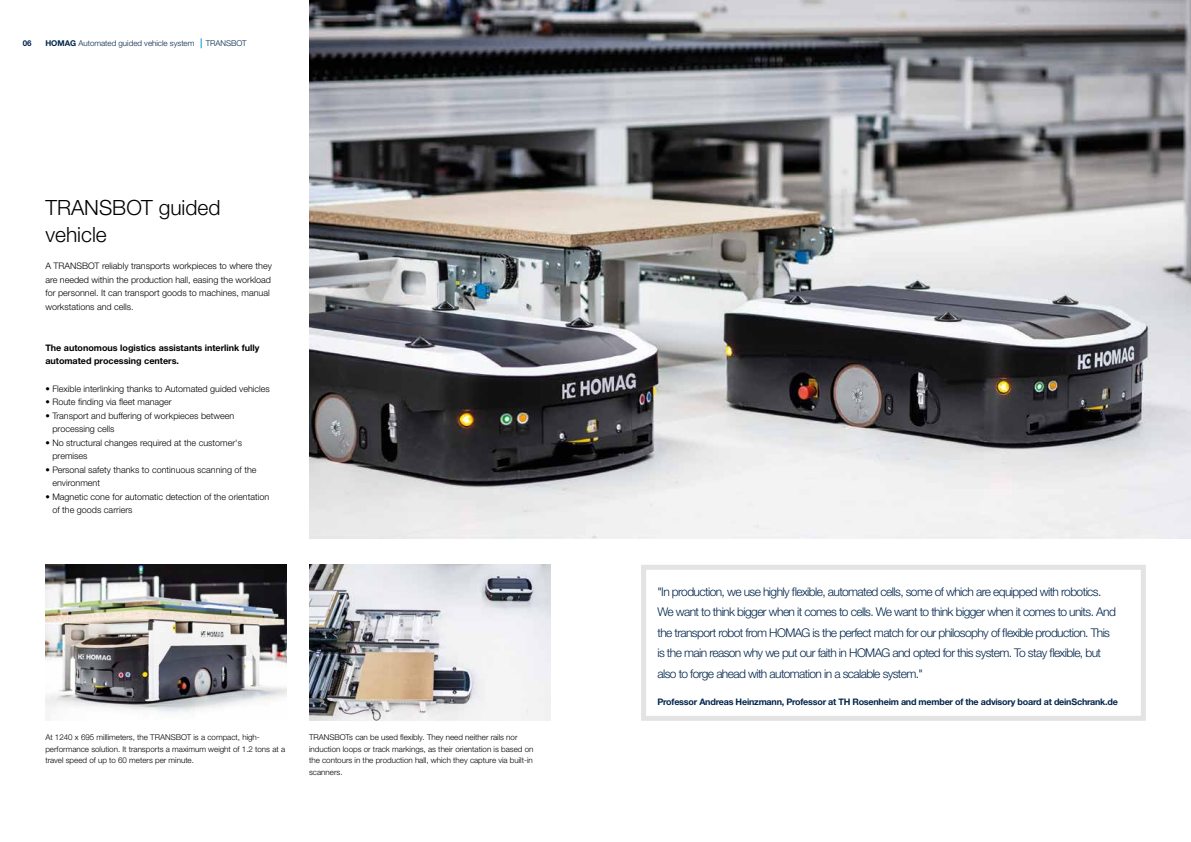
<style>
.page{position:relative;width:1191px;height:842px;background:#fff}
.page>*{position:absolute;margin:0;border:0;box-sizing:border-box;transform-origin:0 0}
.t1{font:300 21px/27.2px "Helvetica Neue LTW1 G";color:#000}
.t2{font:300 12px/20.5px "Helvetica Neue LTW1 G";letter-spacing:-.05em;color:#00254b}
.t3{font:300 9px/13.5px "Helvetica Neue LTW1 G";color:#000}
.t4{font:700 9px "Helvetica Neue LTW1 G";letter-spacing:-.025em;color:#00254b}
.t5{font:700 9px/13.6px "Helvetica Neue LTW1 G";color:#000}
.t6{font:300 8px/11.5px "Helvetica Neue LTW1 G";color:#000}
.t7{font:300 8px "Helvetica Neue LTW1 G";color:#00254b}
.t8{font:700 8px "Helvetica Neue LTW1 G";color:#00254b}
.s1{font-weight:700}
</style>
<div class="page">
<img style="left:309px;top:565px;width:241px;height:155px">
<img style="left:45px;top:565px;width:241px;height:149px">
<img style="left:309px;top:0;width:882px;height:539px">
<div style="left:641px;top:565px;width:504px;height:156px;border:5px solid #e3e3e3"></div>
<p class="t8" style="left:23px;top:39px;width:10px">06</p>
<p class="t7" style="left:45px;top:39px;width:151px"><span class="s1">HOMAG</span> Automated guided vehicle system</p>
<p class="t7" style="left:206px;top:39px;width:42px">TRANSBOT</p>
<h1 class="t1" style="left:45px;top:194px;width:177px">TRANSBOT guided vehicle</h1>
<p class="t3" style="left:45px;top:259px;width:228px">A TRANSBOT reliably transports workpieces to where they are needed within the production hall, easing the workload for personnel. It can transport goods to machines, manual workstations and cells.</p>
<p class="t5" style="left:45px;top:341px;width:216px">The autonomous logistics assistants interlink fully automated processing centers.</p>
<p class="t3" style="left:45px;top:382px;width:226px"><span class="s1">•</span> Flexible interlinking thanks to Automated guided vehicles</p>
<p class="t3" style="left:45px;top:395px;width:128px"><span class="s1">•</span> Route finding via fleet manager</p>
<p class="t3" style="left:52px;top:409px;width:183px;text-indent:-7px"><span class="s1">•</span> Transport and buffering of workpieces between processing cells</p>
<p class="t3" style="left:52px;top:436px;width:191px;text-indent:-7px"><span class="s1">•</span> No structural changes required at the customer's premises</p>
<p class="t3" style="left:52px;top:463px;width:206px;text-indent:-7px"><span class="s1">•</span> Personal safety thanks to continuous scanning of the environment</p>
<p class="t3" style="left:52px;top:490px;width:218px;text-indent:-7px"><span class="s1">•</span> Magnetic cone for automatic detection of the orientation of the goods carriers</p>
<p class="t6" style="left:45px;top:732px;width:241px">At 1240 x 695 millimeters, the TRANSBOT is a compact, high&shy;performance solution. It transports a maximum weight of 1.2 tons at a travel speed of up to 60 meters per minute.</p>
<p class="t6" style="left:309px;top:732px;width:226px">TRANSBOTs can be used flexibly. They need neither rails nor induction loops or track markings, as their orientation is based on the contours in the production hall, which they capture via built-in scanners.</p>
<p class="t2" style="left:657px;top:581px;width:460px">"In production, we use highly flexible, automated cells, some of which are equipped with robotics.<br>We want to think bigger when it comes to cells. We want to think bigger when it comes to units. And the transport robot from HOMAG is the perfect match for our philosophy of flexible production. This is the main reason why we put our faith in HOMAG and opted for this system. To stay flexible, but also to forge ahead with automation in a scalable system."</p>
<p class="t4" style="left:657px;top:696px;width:462px">Professor Andreas Heinzmann, Professor at TH Rosenheim and member of the advisory board at deinSchrank.de</p>
</div>
